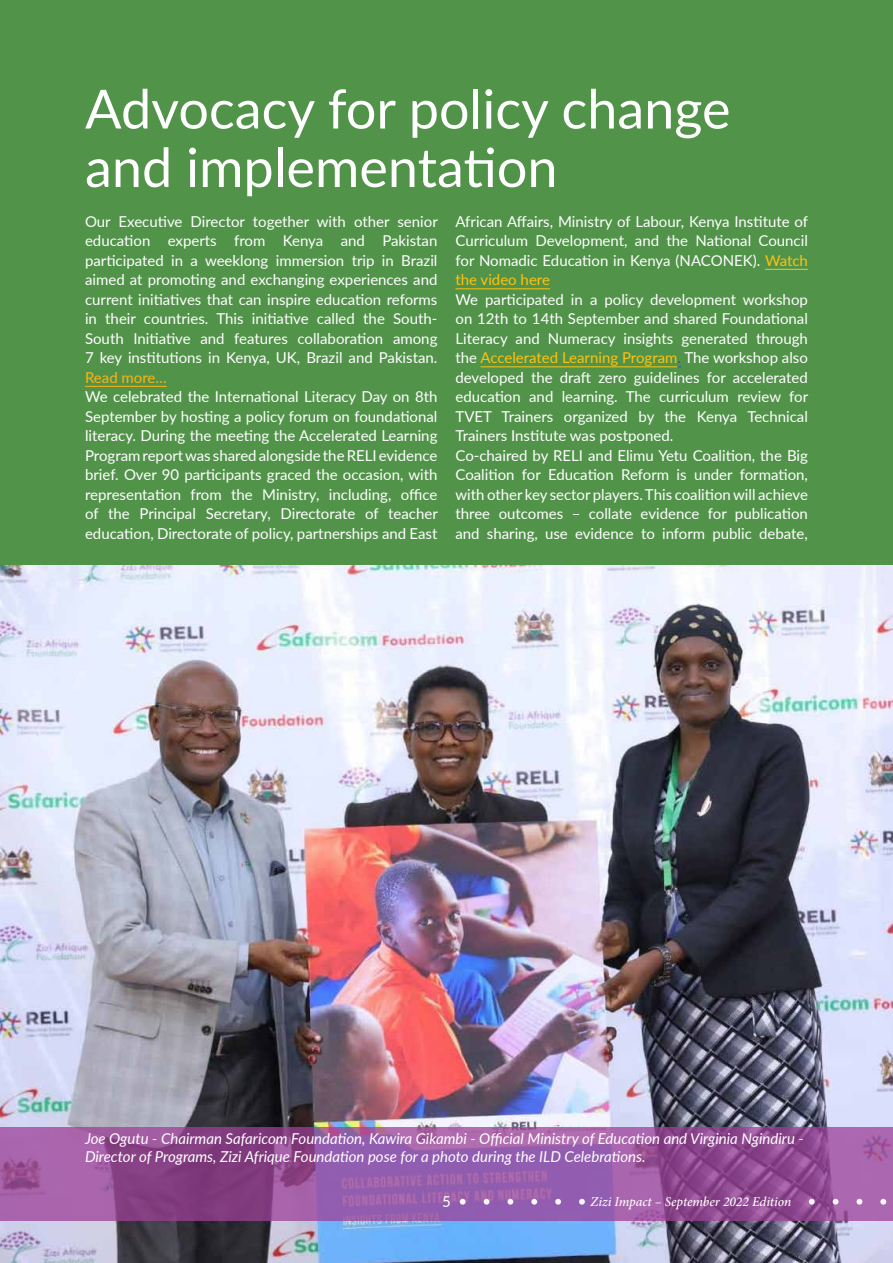
<style>
.page{position:relative;width:893px;height:1263px;background:#fff}
.page>*{position:absolute;margin:0;border:0;box-sizing:border-box;transform-origin:0 0}
.t1{font:54px/58.5px "Lato";color:#fff}
.t2{font:15px/19.5px "Lato";color:#fff;text-align:justify}
.t3{font:italic 15px/18px "Lato";color:#fff}
.t4{font:15px "Lato";color:#fcb316}
.t5{font:italic 500 13.5px "Minion Pro";letter-spacing:-.005em;color:#fff}
.s1{color:#ffc20e}
.s2{color:#215e9e}
</style>
<div class="page">
<div style="left:0;top:0;width:893px;height:665px;background:#52934a"></div>
<img style="left:0;top:566px;width:893px;height:697px">
<hr style="left:85px;top:386px;width:82px;height:1px;background:#fcb316">
<hr style="left:765px;top:269px;width:43px;height:1px;background:#ffc20e">
<hr style="left:455px;top:288px;width:95px;height:1px;background:#ffc20e">
<hr style="left:480px;top:366px;width:197px;height:1px;background:#ffc20e">
<svg style="left:0;top:1127px;width:893px;height:93px;background:#95559d"></svg>
<svg style="left:460px;top:1199px;width:6px;height:6px"></svg>
<svg style="left:484px;top:1199px;width:5px;height:6px"></svg>
<svg style="left:809px;top:1199px;width:6px;height:6px"></svg>
<svg style="left:507px;top:1199px;width:6px;height:6px"></svg>
<svg style="left:833px;top:1199px;width:5px;height:6px"></svg>
<svg style="left:531px;top:1199px;width:6px;height:6px"></svg>
<svg style="left:856px;top:1199px;width:6px;height:6px"></svg>
<svg style="left:555px;top:1199px;width:6px;height:6px"></svg>
<svg style="left:880px;top:1199px;width:6px;height:6px"></svg>
<svg style="left:579px;top:1199px;width:6px;height:6px"></svg>
<h1 class="t1" style="left:85px;top:77px;width:647px">Advocacy for policy change and implementation</h1>
<p class="t2" style="left:85px;top:211px;width:354px">Our Executive Director together with other senior education experts from Kenya and Pakistan participated in a weeklong immersion trip in Brazil aimed at promoting and exchanging experiences and current initiatives that can inspire education reforms in their countries. This initiative called the South-South Initiative and features collaboration among 7 key institutions in Kenya, UK, Brazil and Pakistan.</p>
<p class="t4" style="left:85px;top:367px;width:83px">Read more…</p>
<p class="t2" style="left:85px;top:386px;width:354px">We celebrated the International Literacy Day on 8th September by hosting a policy forum on foundational literacy. During the meeting the Accelerated Learning Program report was shared alongside the RELI evidence brief. Over 90 participants graced the occasion, with representation from the Ministry, including, office of the Principal Secretary, Directorate of teacher education, Directorate of policy, partnerships and East</p>
<p class="t2" style="left:455px;top:211px;width:354px">African Affairs, Ministry of Labour, Kenya Institute of Curriculum Development, and the National Council for Nomadic Education in Kenya (NACONEK). <span class="s1">Watch the video here</span></p>
<p class="t2" style="left:455px;top:289px;width:354px;text-align:left">We participated in a policy development workshop on 12th to 14th September and shared Foundational Literacy and Numeracy insights generated through the <span class="s1">Accelerated Learning Program</span><span class="s2">.</span> The workshop also developed the draft zero guidelines for accelerated education and learning. The curriculum review for TVET Trainers organized by the Kenya Technical Trainers Institute was postponed.<br>Co-chaired by RELI and Elimu Yetu Coalition, the Big Coalition for Education Reform is under formation, with other key sector players. This coalition will achieve three outcomes – collate evidence for publication and sharing, use evidence to inform public debate,</p>
<p class="t3" style="left:85px;top:1129px;width:720px">Joe Ogutu - Chairman Safaricom Foundation, Kawira Gikambi - Official Ministry of Education and Virginia Ngindiru -<br>Director of Programs, Zizi Afrique Foundation pose for a photo during the ILD Celebrations.</p>
<p class="t2" style="left:442px;top:1191px;width:10px">5</p>
<p class="t5" style="left:591px;top:1192px;width:202px">Zizi Impact – September 2022 Edition</p>
</div>
